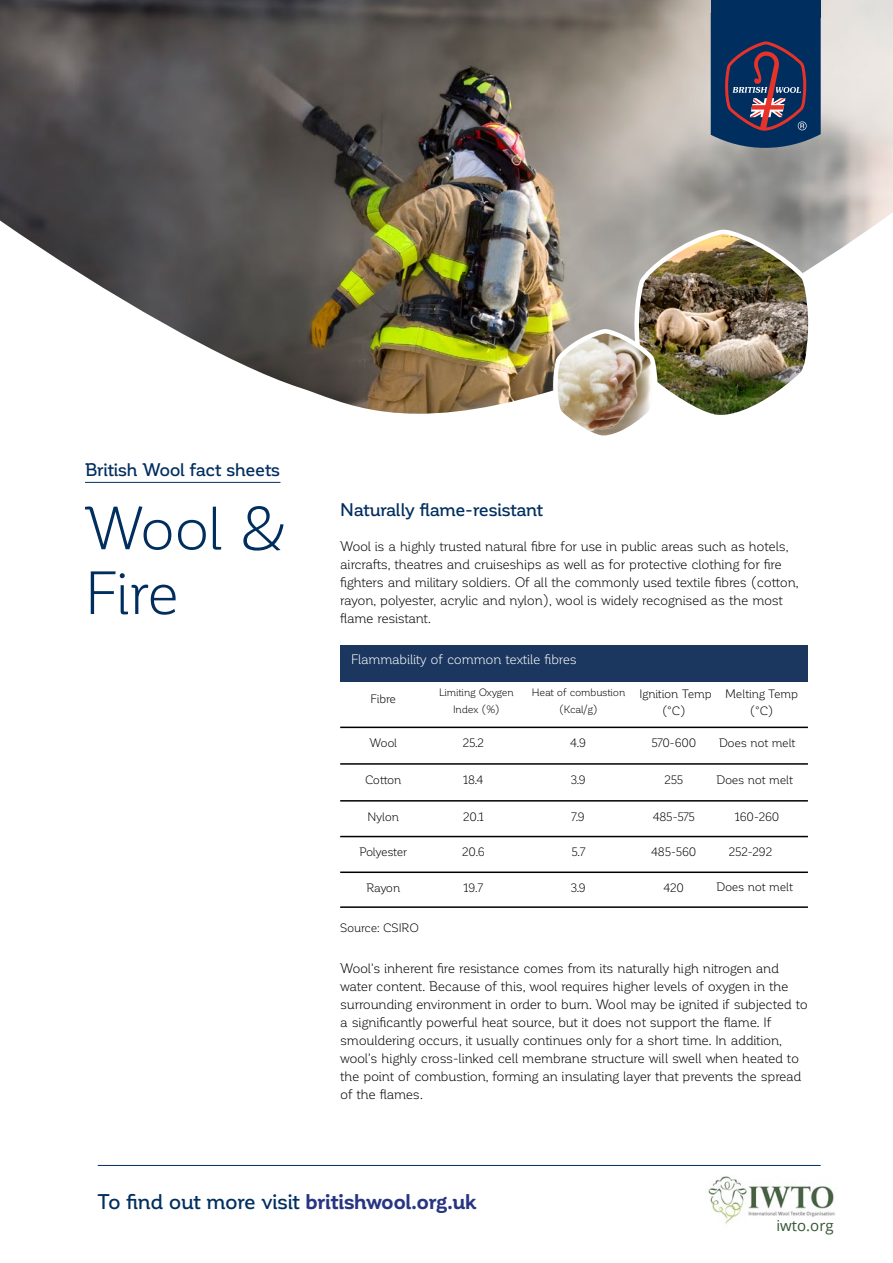
<style>
.page{position:relative;width:893px;height:1263px;background:#fff}
.page>*{position:absolute;margin:0;border:0;box-sizing:border-box;transform-origin:0 0}
.t1{font:60px/64.8px "Corporative";letter-spacing:-.03em;color:#002e5f}
.t2{font:500 21px "Corporative";letter-spacing:-.025em;color:#002e5f}
.t3{font:500 18px "Corporative";letter-spacing:-.025em;color:#002e5f}
.t4{font:15px "Open Sans";color:#365532}
.t5{font:13.5px/18px "Corporative";letter-spacing:-.025em;color:#000}
.t6{font:13.5px "Corporative";letter-spacing:-.02em;color:#fff}
.t7{font:12px/17.1px "Corporative";letter-spacing:-.015em;color:#000;text-align:center}
.t8{font:10.5px/17px "Corporative";letter-spacing:-.025em;color:#000;text-align:center}
.s1{font-weight:700;color:#283583}
</style>
<div class="page">
<img style="left:705px;top:1164px;width:130px;height:61px">
<hr style="left:98px;top:1165px;width:723px;height:1px;background:#002e5f">
<img style="left:0;top:0;width:893px;height:414px">
<svg style="left:711px;top:17px;width:110px;height:131px;background:#263960"></svg>
<div style="left:711px;top:0;width:110px;height:17px;background:#002e5f"></div>
<hr style="left:85px;top:482px;width:195px;height:1px;background:#002e5f">
<img style="left:550px;top:227px;width:263px;height:209px">
<div style="left:340px;top:645px;width:468px;height:36px;background:#1b365f"></div>
<hr style="left:340px;top:763px;width:468px;height:2px;background:#000">
<hr style="left:340px;top:727px;width:468px;height:1px;background:#000">
<hr style="left:340px;top:800px;width:468px;height:1px;background:#000">
<hr style="left:340px;top:836px;width:468px;height:1px;background:#000">
<hr style="left:340px;top:871px;width:468px;height:2px;background:#000">
<hr style="left:340px;top:906px;width:468px;height:2px;background:#000">
<h3 class="t3" style="left:85px;top:460px;width:197px">British Wool fact sheets</h3>
<h1 class="t1" style="left:85px;top:496px;width:203px">Wool &amp;<br>Fire</h1>
<h3 class="t3" style="left:340px;top:500px;width:204px">Naturally flame-resistant</h3>
<p class="t5" style="left:340px;top:537px;width:460px">Wool is a highly trusted natural fibre for use in public areas such as hotels, aircrafts, theatres and cruiseships as well as for protective clothing for fire fighters and military soldiers. Of all the commonly used textile fibres (cotton, rayon, polyester, acrylic and nylon), wool is widely recognised as the most flame resistant.</p>
<p class="t6" style="left:351px;top:652px;width:227px">Flammability of common textile fibres</p>
<p class="t7" style="left:371px;top:691px;width:27px">Fibre</p>
<p class="t7" style="left:370px;top:734px;width:29px">Wool</p>
<p class="t7" style="left:365px;top:771px;width:38px">Cotton</p>
<p class="t7" style="left:368px;top:808px;width:33px">Nylon</p>
<p class="t7" style="left:360px;top:843px;width:49px">Polyester</p>
<p class="t7" style="left:366px;top:879px;width:35px">Rayon</p>
<p class="t8" style="left:439px;top:684px;width:76px">Limiting Oxygen<br>Index (%)</p>
<p class="t8" style="left:532px;top:684px;width:95px">Heat of combustion (Kcal/g)</p>
<p class="t7" style="left:639px;top:686px;width:74px">Ignition Temp (°C)</p>
<p class="t7" style="left:725px;top:686px;width:75px">Melting Temp (°C)</p>
<p class="t7" style="left:571px;top:734px;width:17px">4.9</p>
<p class="t7" style="left:571px;top:771px;width:17px">3.9</p>
<p class="t7" style="left:572px;top:808px;width:14px">7.9</p>
<p class="t7" style="left:571px;top:843px;width:15px">5.7</p>
<p class="t7" style="left:571px;top:879px;width:17px">3.9</p>
<p class="t7" style="left:651px;top:734px;width:46px">570-600</p>
<p class="t7" style="left:664px;top:771px;width:20px">255</p>
<p class="t7" style="left:653px;top:808px;width:43px">485-575</p>
<p class="t7" style="left:651px;top:843px;width:46px">485-560</p>
<p class="t7" style="left:664px;top:879px;width:22px">420</p>
<p class="t7" style="left:719px;top:734px;width:78px">Does not melt</p>
<p class="t7" style="left:463px;top:734px;width:23px">25.2</p>
<p class="t7" style="left:464px;top:771px;width:21px">18.4</p>
<p class="t7" style="left:463px;top:808px;width:22px">20.1</p>
<p class="t7" style="left:462px;top:843px;width:24px">20.6</p>
<p class="t7" style="left:464px;top:879px;width:21px">19.7</p>
<p class="t7" style="left:716px;top:771px;width:78px">Does not melt</p>
<p class="t7" style="left:735px;top:808px;width:46px">160-260</p>
<p class="t7" style="left:729px;top:843px;width:45px">252-292</p>
<p class="t7" style="left:716px;top:879px;width:78px">Does not melt</p>
<p class="t7" style="left:340px;top:919px;width:80px">Source: CSIRO</p>
<p class="t5" style="left:340px;top:959px;width:469px">Wool’s inherent fire resistance comes from its naturally high nitrogen and water content. Because of this, wool requires higher levels of oxygen in the surrounding environment in order to burn. Wool may be ignited if subjected to a significantly powerful heat source, but it does not support the flame. If smouldering occurs, it usually continues only for a short time. In addition, wool’s highly cross-linked cell membrane structure will swell when heated to the point of combustion, forming an insulating layer that prevents the spread of the flames.</p>
<h2 class="t2" style="left:98px;top:1190px;width:380px">To find out more visit <span class="s1">britishwool.org.uk</span></h2>
<p class="t4" style="left:776px;top:1215px;width:59px">iwto.org</p>
</div>
